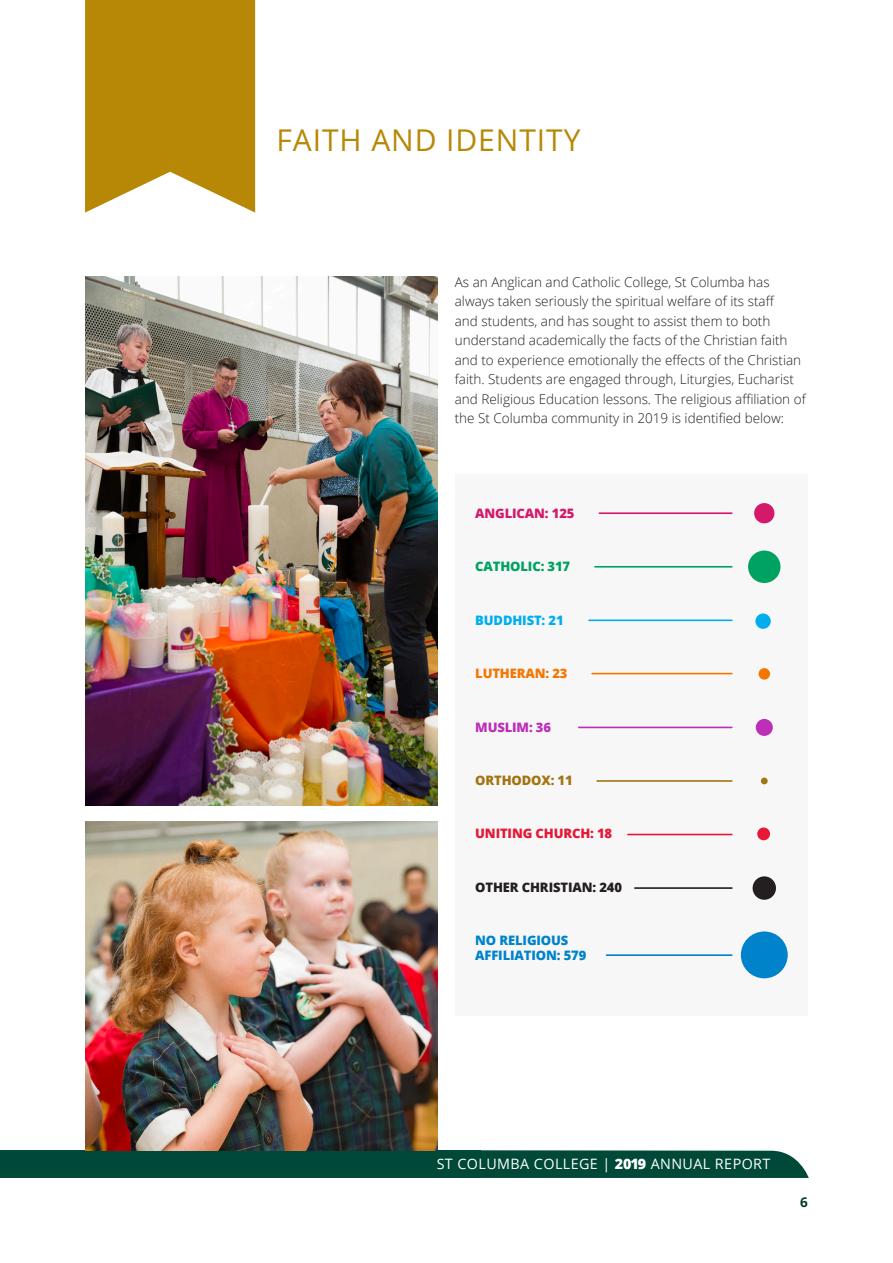
<style>
.page{position:relative;width:893px;height:1263px;background:#fff}
.page>*{position:absolute;margin:0;border:0;box-sizing:border-box;transform-origin:0 0}
.Main_Headings_New{font:30px "Open Sans";letter-spacing:.03em;color:#b68806}
.t1{font:14.25px "Open Sans";letter-spacing:.03em;color:#fff}
.t2{font:300 13.5px/19.5px "Open Sans";color:#231f20}
.t3{font:700 13.5px "Open Sans";color:#003d2a}
.Main_Heading{font:800 13.05px/14.7px "Open Sans";letter-spacing:-.01em;color:#0083ca}
.Main_Heading-2{font:800 13.05px "Open Sans";letter-spacing:-.01em;color:#231f20}
.Main_Heading-3{font:800 13.05px "Open Sans";letter-spacing:-.01em;color:#e51836}
.Main_Heading-4{font:800 13.05px "Open Sans";letter-spacing:-.01em;color:#d4186a}
.Main_Heading-5{font:800 13.05px "Open Sans";letter-spacing:-.01em;color:#00a261}
.Main_Heading-6{font:800 13.05px "Open Sans";letter-spacing:-.01em;color:#00aeef}
.Main_Heading-7{font:800 13.05px "Open Sans";letter-spacing:-.01em;color:#f47600}
.Main_Heading-8{font:800 13.05px "Open Sans";letter-spacing:-.01em;color:#a37512}
.Main_Heading-9{font:800 13.05px "Open Sans";letter-spacing:-.01em;color:#bd2fb9}
.s1{font-weight:800}
</style>
<div class="page">
<svg style="left:481px;top:1150px;width:328px;height:28px"></svg>
<div style="left:0;top:1150px;width:481px;height:28px;background:#004939"></div>
<svg style="left:85px;top:0;width:170px;height:213px"></svg>
<div style="left:455px;top:474px;width:353px;height:541px;background:#f7f7f8"></div>
<div style="left:754px;top:503px;width:20px;height:20px;background:#d4186a;border-radius:10px"></div>
<div style="left:748px;top:550px;width:32px;height:33px;background:#00a261;border-radius:16px"></div>
<div style="left:755px;top:613px;width:16px;height:16px;background:#00aeef;border-radius:8px"></div>
<div style="left:758px;top:668px;width:12px;height:12px;background:#f47600;border-radius:6px"></div>
<div style="left:756px;top:719px;width:17px;height:17px;background:#bd2fb9;border-radius:9px"></div>
<div style="left:761px;top:777px;width:7px;height:7px;background:#a37512;border-radius:3px"></div>
<div style="left:757px;top:827px;width:13px;height:13px;background:#e51836;border-radius:6px"></div>
<div style="left:753px;top:876px;width:23px;height:24px;background:#231f20;border-radius:12px"></div>
<div style="left:741px;top:931px;width:47px;height:47px;background:#0083ca;border-radius:23px"></div>
<hr style="left:599px;top:512px;width:133px;height:2px;background:#d4186a">
<hr style="left:579px;top:727px;width:153px;height:1px;background:#bd2fb9">
<hr style="left:589px;top:619px;width:143px;height:2px;background:#00aeef">
<hr style="left:628px;top:834px;width:104px;height:1px;background:#e51836">
<hr style="left:595px;top:566px;width:137px;height:2px;background:#00a261">
<hr style="left:597px;top:780px;width:135px;height:2px;background:#a37512">
<hr style="left:592px;top:673px;width:140px;height:1px;background:#f47600">
<hr style="left:635px;top:887px;width:97px;height:2px;background:#231f20">
<hr style="left:606px;top:954px;width:126px;height:2px;background:#0083ca">
<img style="left:85px;top:276px;width:353px;height:530px">
<img style="left:85px;top:821px;width:353px;height:329px">
<p class="Main_Headings_New" style="left:277px;top:119px;width:305px">FAITH AND IDENTITY</p>
<p class="t2" style="left:455px;top:272px;width:352px">As an Anglican and Catholic College, St Columba has always taken seriously the spiritual welfare of its staff<br>and students, and has sought to assist them to both understand academically the facts of the Christian faith and to experience emotionally the effects of the Christian faith. Students are engaged through, Liturgies, Eucharist and Religious Education lessons. The religious affiliation of the St Columba community in 2019 is identified below:</p>
<p class="Main_Heading-4" style="left:475px;top:503px;width:101px">ANGLICAN: 125</p>
<p class="Main_Heading-5" style="left:475px;top:557px;width:96px">CATHOLIC: 317</p>
<p class="Main_Heading-6" style="left:475px;top:610px;width:90px">BUDDHIST: 21</p>
<p class="Main_Heading-7" style="left:475px;top:664px;width:94px">LUTHERAN: 23</p>
<p class="Main_Heading-9" style="left:475px;top:717px;width:77px">MUSLIM: 36</p>
<p class="Main_Heading-8" style="left:475px;top:770px;width:99px">ORTHODOX: 11</p>
<p class="Main_Heading-3" style="left:475px;top:824px;width:139px">UNITING CHURCH: 18</p>
<p class="Main_Heading-2" style="left:475px;top:877px;width:148px">OTHER CHRISTIAN: 240</p>
<p class="Main_Heading" style="left:475px;top:932px;width:113px">NO RELIGIOUS<br>AFFILIATION: 579</p>
<p class="t1" style="left:437px;top:1154px;width:335px">ST COLUMBA COLLEGE | <span class="s1">2019</span> ANNUAL REPORT</p>
<p class="t3" style="left:800px;top:1192px;width:9px">6</p>
</div>
